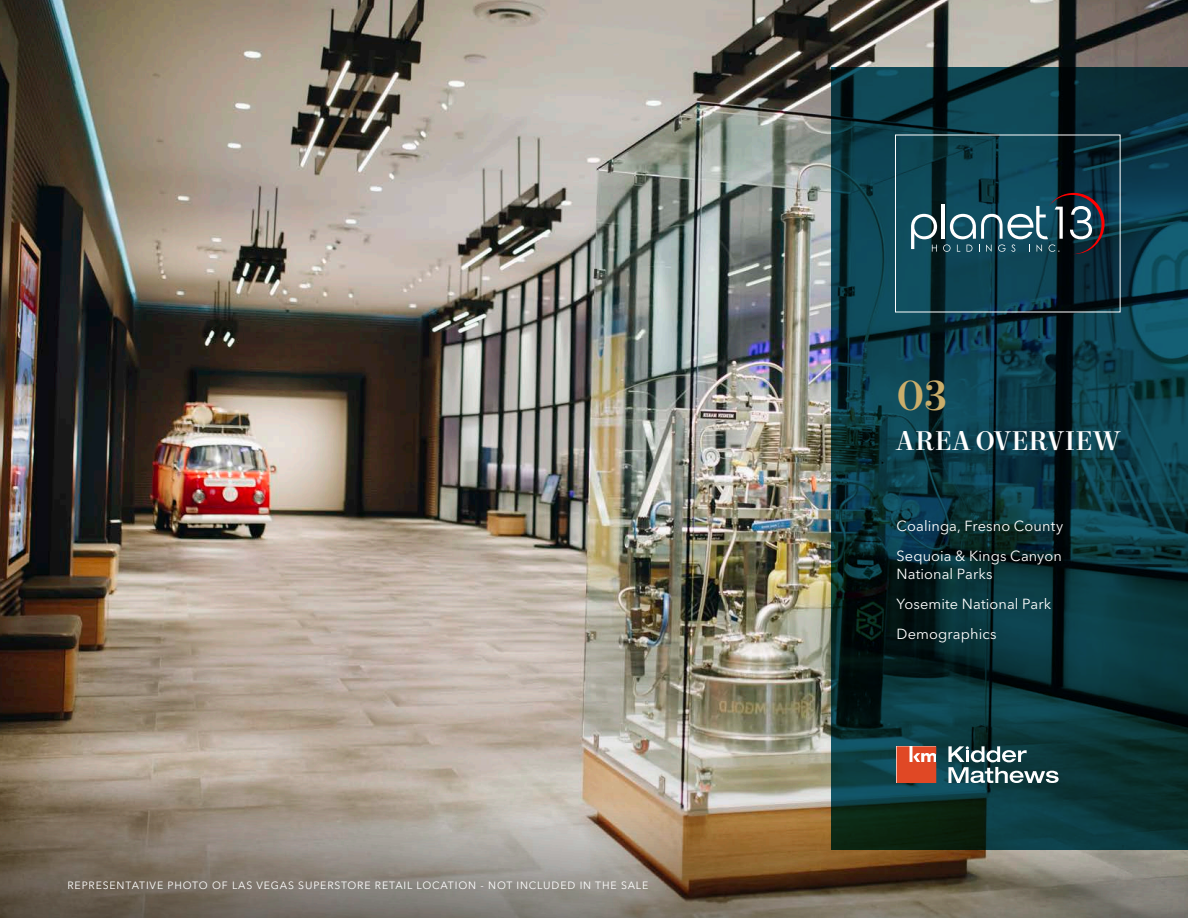
<style>
.page{position:relative;width:1188px;height:918px;background:#fff}
.page>*{position:absolute;margin:0;border:0;box-sizing:border-box;transform-origin:0 0}
.t1{font:500 42px "Mort Modern 09";color:#cbae6b}
.t2{font:500 27px "Mort Modern 09";letter-spacing:.015em;color:#fff}
.t3{font:14.55px/29.5px "Avenir Next LT Pro";letter-spacing:.005em;color:#fff}
.t4{font:10.5px "Avenir Next LT Pro";letter-spacing:.08em;color:#fff}
</style>
<div class="page">
<img style="left:0;top:0;width:1188px;height:545px">
<svg style="left:831px;top:68px;width:357px;height:477px;background:#0c3a47"></svg>
<img style="left:0;top:545px;width:1188px;height:373px">
<hr style="left:942px;top:204px;width:3px;height:35px;background:#fff">
<svg style="left:911px;top:214px;width:26px;height:38px"></svg>
<svg style="left:943px;top:193px;width:162px;height:61px;background:#355765"></svg>
<svg style="left:948px;top:746px;width:111px;height:37px"></svg>
<svg style="left:897px;top:746px;width:39px;height:37px"></svg>
<p class="t4" style="left:68px;top:879px;width:582px">REPRESENTATIVE PHOTO OF LAS VEGAS SUPERSTORE RETAIL LOCATION - NOT INCLUDED IN THE SALE</p>
<h1 class="t1" style="left:897px;top:369px;width:52px">03</h1>
<h2 class="t2" style="left:897px;top:423px;width:225px">AREA OVERVIEW</h2>
<p class="t3" style="left:897px;top:511px;width:168px">Coalinga, Fresno County<br>Sequoia &amp; Kings Canyon</p>
<p class="t3" style="left:897px;top:559px;width:156px">National Parks<br>Yosemite National Park<br>Demographics</p>
</div>
